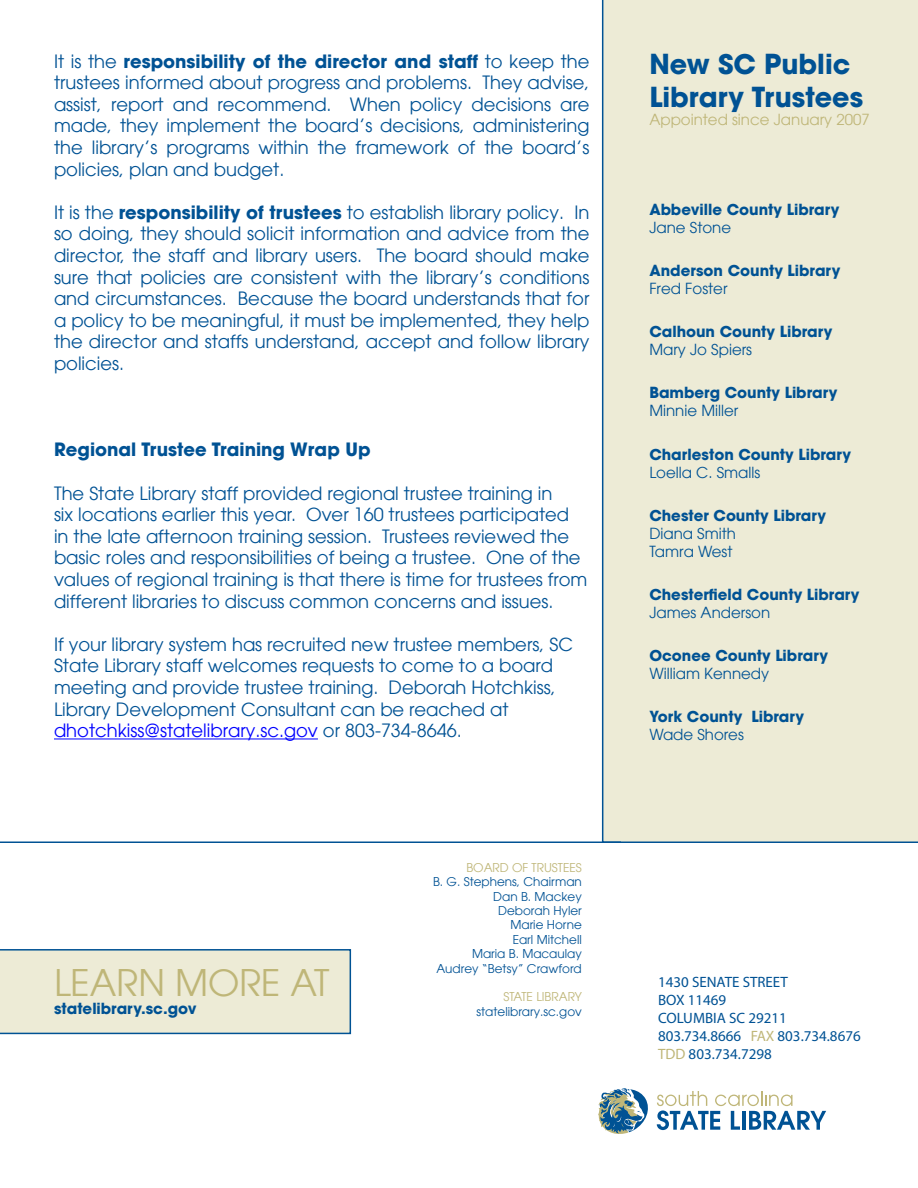
<style>
.page{position:relative;width:918px;height:1188px;background:#fff}
.page>*{position:absolute;margin:0;border:0;box-sizing:border-box;transform-origin:0 0}
.t1{font:36px "Avant Garde";color:#bfb678}
.t2{font:700 27px/32.4px "Avant Garde";color:#005294}
.t3{font:18px/21.6px "Avant Garde";color:#005294;text-align:justify}
.Heading_2{font:700 18px "Avant Garde";color:#005294}
.t4{font:700 15px "Avant Garde";color:#005294}
.t5{font:15px "Avant Garde";color:#005294}
.t6{font:15px "Myriad Pro";color:#005294}
.t7{font:15px "Avant Garde";color:#bfb678}
.t8{font:12px "Avant Garde";color:#005294}
.t9{font:12px "Avant Garde";color:#bfb678}
.s1{font-weight:700}
.s2{color:#00f}
.s3{color:#bfb678}
</style>
<div class="page">
<div style="left:0;top:949px;width:351px;height:85px;background:#edebd6"></div>
<div style="left:602px;top:0;width:316px;height:843px;background:#edebd6"></div>
<svg style="left:657px;top:1091px;width:169px;height:39px"></svg>
<svg style="left:598px;top:1088px;width:50px;height:46px"></svg>
<hr style="left:0;top:842px;width:621px;height:1px;background:#005294">
<hr style="left:54px;top:739px;width:264px;height:1px;background:#00f">
<p class="t3" style="left:54px;top:50px;width:537px">It is the <span class="s1">responsibility of the director and staff</span> to keep the trustees informed about progress and problems. They advise, assist, report and recommend. When policy decisions are made, they implement the board’s decisions, administering the library’s programs within the framework of the board’s policies, plan and budget.</p>
<p class="t3" style="left:54px;top:201px;width:537px">It is the <span class="s1">responsibility of trustees</span> to establish library policy. In so doing, they should solicit information and advice from the director, the staff and library users. The board should make sure that policies are consistent with the library’s conditions and circumstances. Because the board understands that for a policy to be meaningful, it must be implemented, they help the director and staffs understand, accept and follow library policies.</p>
<p class="Heading_2" style="left:54px;top:438px;width:318px">Regional Trustee Training Wrap Up</p>
<p class="t3" style="left:54px;top:482px;width:535px;text-align:left">The State Library staff provided regional trustee training in<br>six locations earlier this year. Over 160 trustees participated in the late afternoon training session. Trustees reviewed the basic roles and responsibilities of being a trustee. One of the values of regional training is that there is time for trustees from different libraries to discuss common concerns and issues.</p>
<p class="t3" style="left:54px;top:633px;width:520px;text-align:left">If your library system has recruited new trustee members, SC State Library staff welcomes requests to come to a board meeting and provide trustee training. Deborah Hotchkiss, Library Development Consultant can be reached at <span class="s2">dhotchkiss@statelibrary.sc.gov</span> or 803-734-8646.</p>
<p class="t1" style="left:54px;top:962px;width:277px">LEARN MORE AT</p>
<p class="t4" style="left:54px;top:999px;width:144px">statelibrary.sc.gov</p>
<p class="t9" style="left:466px;top:860px;width:17px">Board</p>
<p class="t9" style="left:512px;top:860px;width:32px">of Trustee</p>
<p class="t9" style="left:576px;top:860px;width:7px">S</p>
<p class="t8" style="left:433px;top:875px;width:150px">B. G. Stephens, Chairman</p>
<p class="t8" style="left:493px;top:889px;width:90px">Dan B. Mackey</p>
<p class="t8" style="left:498px;top:904px;width:85px">Deborah Hyler</p>
<p class="t8" style="left:510px;top:918px;width:73px">Marie Horne</p>
<p class="t8" style="left:513px;top:932px;width:71px">Earl Mitchell</p>
<p class="t8" style="left:472px;top:947px;width:111px">Maria B. Macaulay</p>
<p class="t8" style="left:436px;top:961px;width:147px">Audrey “Betsy” Crawford</p>
<p class="t9" style="left:504px;top:990px;width:13px">State</p>
<p class="t9" style="left:536px;top:990px;width:14px">Library</p>
<p class="t8" style="left:477px;top:1004px;width:107px">statelibrary.sc.gov</p>
<p class="t2" style="left:649px;top:48px;width:215px">New SC Public<br>Library Trustees</p>
<p class="t7" style="left:649px;top:110px;width:222px">Appointed since January 2007</p>
<p class="t4" style="left:649px;top:200px;width:192px">Abbeville County Library</p>
<p class="t5" style="left:649px;top:218px;width:83px">Jane Stone</p>
<p class="t4" style="left:649px;top:261px;width:192px">Anderson County Library</p>
<p class="t5" style="left:649px;top:280px;width:80px">Fred Foster</p>
<p class="t4" style="left:649px;top:322px;width:185px">Calhoun County Library</p>
<p class="t5" style="left:649px;top:341px;width:104px">Mary Jo Spiers</p>
<p class="t4" style="left:649px;top:383px;width:189px">Bamberg County Library</p>
<p class="t5" style="left:649px;top:402px;width:91px">Minnie Miller</p>
<p class="t4" style="left:649px;top:444px;width:203px">Charleston County Library</p>
<p class="t5" style="left:649px;top:463px;width:113px">Loella C. Smalls</p>
<p class="t4" style="left:649px;top:506px;width:178px">Chester County Library</p>
<p class="t5" style="left:649px;top:524px;width:88px">Diana Smith</p>
<p class="t5" style="left:649px;top:542px;width:85px">Tamra West</p>
<p class="t4" style="left:649px;top:585px;width:212px">Chesterfield County Library</p>
<p class="t5" style="left:649px;top:604px;width:122px">James Anderson</p>
<p class="t4" style="left:649px;top:646px;width:180px">Oconee County Library</p>
<p class="t5" style="left:649px;top:665px;width:121px">William Kennedy</p>
<p class="t4" style="left:649px;top:707px;width:156px">York County Library</p>
<p class="t5" style="left:649px;top:726px;width:96px">Wade Shores</p>
<p class="t6" style="left:658px;top:973px;width:132px">1430 SENATE STREET</p>
<p class="t6" style="left:658px;top:991px;width:70px">BOX 11469</p>
<p class="t6" style="left:658px;top:1009px;width:130px">COLUMBIA SC 29211</p>
<p class="t6" style="left:658px;top:1027px;width:204px">803.734.8666 <span class="s3">FAX</span> 803.734.8676</p>
<p class="t6" style="left:658px;top:1045px;width:115px"><span class="s3">TDD</span> 803.734.7298</p>
</div>
